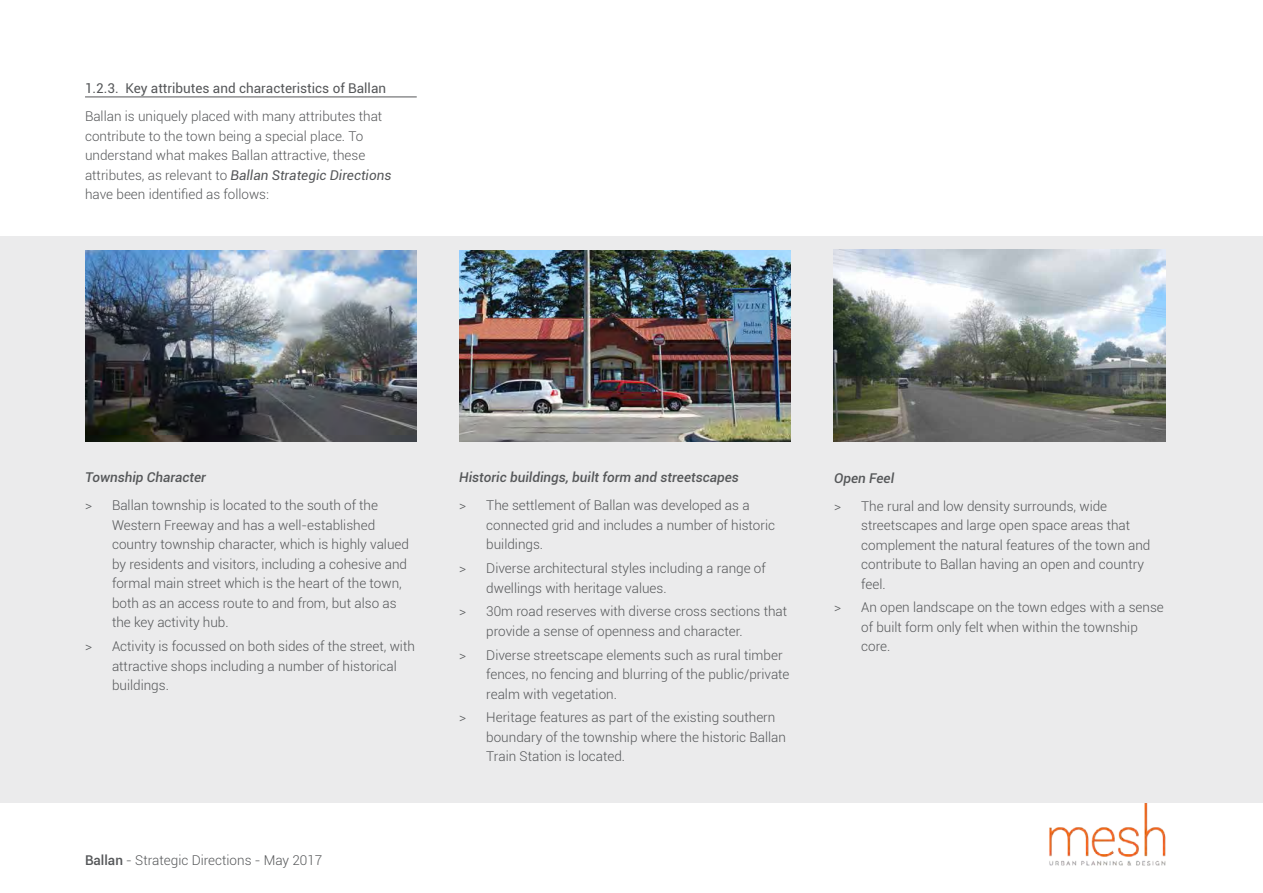
<style>
.page{position:relative;width:1263px;height:893px;background:#fff}
.page>*{position:absolute;margin:0;border:0;box-sizing:border-box;transform-origin:0 0}
.t1{font:300 13.5px/19.5px "Roboto";color:#555759}
.t2{font:italic 500 13.5px "Roboto";color:#555759}
.t3{font:13.5px "Roboto";color:#555759}
.s1{font-weight:400;font-style:italic}
.s2{font-weight:500}
</style>
<div class="page">
<img style="left:1049px;top:803px;width:117px;height:63px">
<div style="left:0;top:236px;width:1263px;height:567px;background:#ebebec"></div>
<hr style="left:85px;top:97px;width:332px;height:1px;background:#555759">
<img style="left:459px;top:251px;width:332px;height:190px">
<img style="left:85px;top:251px;width:332px;height:190px">
<img style="left:833px;top:249px;width:332px;height:192px">
<p class="t3" style="left:85px;top:79px;width:303px">1.2.3. Key attributes and characteristics of Ballan</p>
<p class="t1" style="left:85px;top:106px;width:308px">Ballan is uniquely placed with many attributes that contribute to the town being a special place. To understand what makes Ballan attractive, these attributes, as relevant to <span class="s1">Ballan Strategic Directions </span>have been identified as follows:</p>
<p class="t2" style="left:85px;top:468px;width:123px">Township Character</p>
<p class="t1" style="left:112px;top:495px;width:298px;text-indent:-27px">&gt; Ballan township is located to the south of the Western Freeway and has a well-established country township character, which is highly valued by residents and visitors, including a cohesive and formal main street which is the heart of the town, both as an access route to and from, but also as the key activity hub.</p>
<p class="t1" style="left:112px;top:636px;width:304px;text-indent:-27px">&gt; Activity is focussed on both sides of the street, with attractive shops including a number of historical buildings.</p>
<p class="t1" style="left:85px;top:850px;width:239px"><span class="s2">Ballan</span> - Strategic Directions - May 2017</p>
<p class="t2" style="left:459px;top:468px;width:281px">Historic buildings, built form and streetscapes</p>
<p class="t1" style="left:486px;top:495px;width:290px;text-indent:-27px">&gt; The settlement of Ballan was developed as a connected grid and includes a number of historic buildings.</p>
<p class="t1" style="left:486px;top:558px;width:281px;text-indent:-27px">&gt; Diverse architectural styles including a range of dwellings with heritage values.</p>
<p class="t1" style="left:486px;top:601px;width:302px;text-indent:-27px">&gt; 30m road reserves with diverse cross sections that provide a sense of openness and character.</p>
<p class="t1" style="left:486px;top:645px;width:305px;text-indent:-27px">&gt; Diverse streetscape elements such as rural timber fences, no fencing and blurring of the public/private realm with vegetation.</p>
<p class="t1" style="left:486px;top:707px;width:301px;text-indent:-27px">&gt; Heritage features as part of the existing southern boundary of the township where the historic Ballan<br>Train Station is located.</p>
<p class="t2" style="left:834px;top:468px;width:61px">Open Feel</p>
<p class="t1" style="left:861px;top:496px;width:291px;text-indent:-27px">&gt; The rural and low density surrounds, wide streetscapes and large open space areas that complement the natural features of the town and contribute to Ballan having an open and country feel.</p>
<p class="t1" style="left:861px;top:597px;width:304px;text-indent:-27px">&gt; An open landscape on the town edges with a sense of built form only felt when within the township core.</p>
</div>
